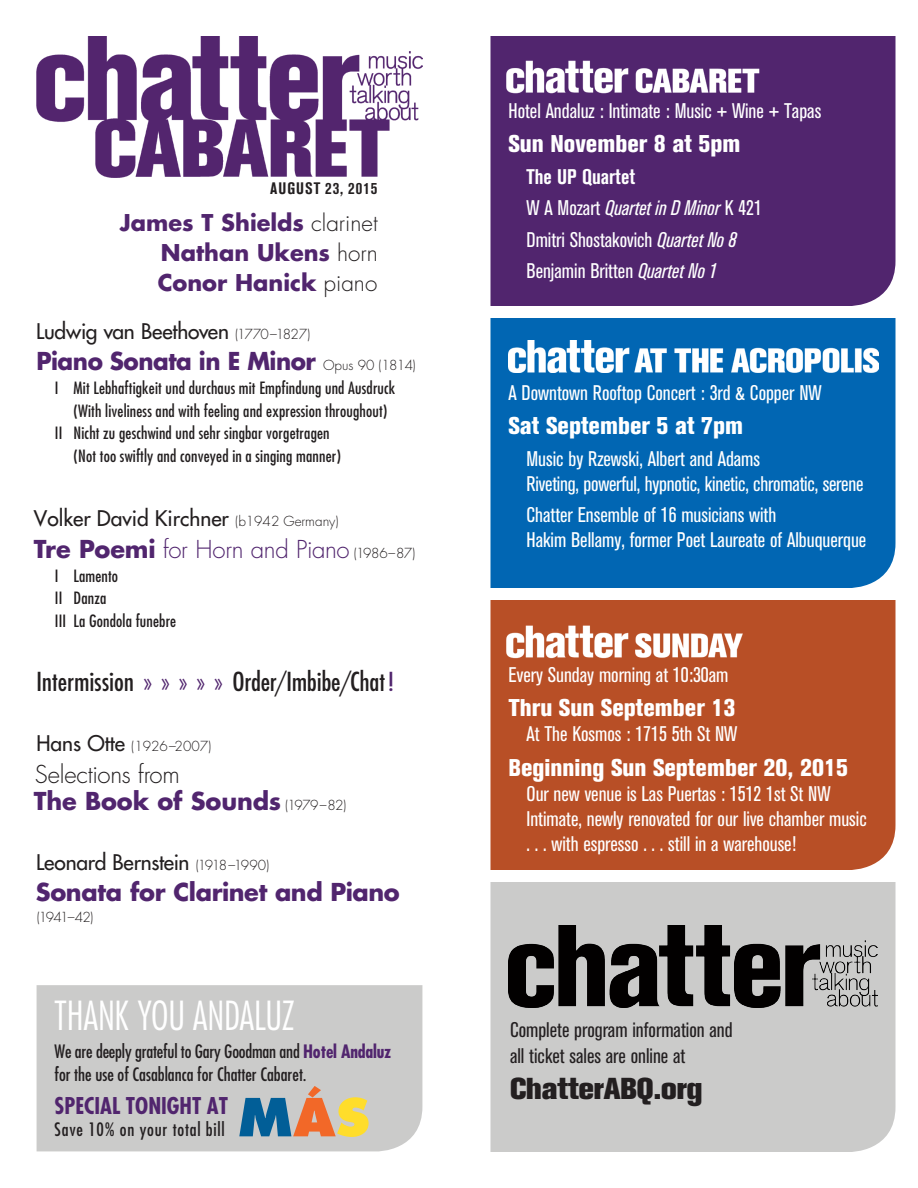
<style>
.page{position:relative;width:918px;height:1188px;background:#fff}
.page>*{position:absolute;margin:0;border:0;box-sizing:border-box;transform-origin:0 0}
.t1{font:800 51px "Futura";color:#015e97}
.t2{font:300 condensed 39px "Futura";letter-spacing:-.005em;color:#fff}
.t3{font:800 30px "Akzidenz Grotesk BE";color:#231f20}
.t4{font:500 condensed 25.5px "Futura";letter-spacing:-.01em;color:#231f20}
.t5{font:800 condensed 24px "Akzidenz Grotesk BE";color:#fff}
.t6{font:700 24px "Futura";letter-spacing:-.015em;color:#51256e}
.t7{font:300 24px "Futura";letter-spacing:-.01em;color:#51256e}
.t8{font:700 24px "Futura";letter-spacing:-.015em;color:#51256e;scale:.96 1}
.t9{font:300 24px "Futura";letter-spacing:-.01em;color:#231f20}
.Players{font:700 22.5px "Futura";color:#51256e}
.t10{font:700 condensed 22.5px "Futura";color:#51256e}
.t11{font:condensed 21px "Akzidenz Grotesk BE";color:#fff}
.Composer{font:21px "Futura";letter-spacing:-.005em;color:#231f20}
.t12{font:condensed 21px "Akzidenz Grotesk BE";color:#231f20}
.t13{font:italic condensed 21px "Akzidenz Grotesk BE";color:#fff}
.t14{font:700 condensed 21px "Akzidenz Grotesk BE";color:#fff}
.t15{font:condensed 18px/22.5px "Futura";color:#231f20}
.t16{font:condensed 18px "Futura";letter-spacing:.045em;color:#231f20}
.Movements{font:condensed 16.5px "Futura";letter-spacing:.01em;color:#231f20}
.Composer-2{font:condensed 16.5px "Futura";letter-spacing:.01em;color:#231f20}
.t17{font:700 condensed 16.5px "Akzidenz Grotesk BE";letter-spacing:.06em;color:#231f20}
.Composer-3{font:300 13.5px "Futura";color:#231f20}
.s1{font-weight:300;color:#231f20}
.s2{font-weight:300;font-size:13.5px}
.s3{font-weight:300;font-size:13.5px;color:#231f20}
.s4{font-weight:700}
.s5{font-size:13.5px;color:#231f20}
.s6{color:#51256e}
.s7{font-weight:300}
.s8{font-weight:400;font-size:21px}
.s9{font-weight:700;color:#51256e}
.s10{color:#f26828}
.s11{color:#ffdd2b}
.s12{font-style:normal}
.s13{font-style:italic}
</style>
<div class="page">
<div style="left:37px;top:985px;width:385px;height:166px;background:#cbcbca"></div>
<img style="left:36px;top:36px;width:387px;height:142px">
<div style="left:490px;top:36px;width:406px;height:270px;background:#51256e"></div>
<img style="left:490px;top:36px;width:389px;height:123px">
<div style="left:490px;top:318px;width:406px;height:270px;background:#0166b3"></div>
<img style="left:508px;top:341px;width:370px;height:32px">
<div style="left:490px;top:600px;width:406px;height:270px;background:#b84f26"></div>
<img style="left:490px;top:600px;width:389px;height:124px">
<div style="left:490px;top:882px;width:406px;height:270px;background:#cbcbca"></div>
<img style="left:508px;top:925px;width:369px;height:83px">
<p class="t17" style="left:270px;top:179px;width:109px">AUGUST 23, 2015</p>
<p class="Players" style="left:120px;top:207px;width:259px">James T Shields <span class="s1">clarinet</span></p>
<p class="Players" style="left:161px;top:237px;width:218px">Nathan Ukens <span class="s1">horn</span></p>
<p class="Players" style="left:158px;top:267px;width:221px">Conor Hanick <span class="s1">piano</span></p>
<p class="Composer" style="left:36px;top:317px;width:276px">Ludwig van Beethoven <span class="s2">(1770–1827)</span></p>
<p class="t8" style="left:36px;top:345px;width:397px">Piano Sonata in E Minor <span class="s3">Opus 90 (1814)</span></p>
<p class="Movements" style="left:55px;top:378px;width:342px">I Mit Lebhaftigkeit und durchaus mit Empfindung und Ausdruck</p>
<p class="Movements" style="left:74px;top:401px;width:315px">(With liveliness and with feeling and expression throughout)</p>
<p class="Movements" style="left:55px;top:423px;width:276px">II Nicht zu geschwind und sehr singbar vorgetragen</p>
<p class="Movements" style="left:74px;top:446px;width:269px">(Not too swiftly and conveyed in a singing manner)</p>
<p class="Composer" style="left:34px;top:505px;width:306px">Volker David Kirchner <span class="s2">(b1942 Germany)</span></p>
<p class="t7" style="left:34px;top:534px;width:383px"><span class="s4">Tre Poemi</span> for Horn and Piano <span class="s5">(1986–87)</span></p>
<p class="Movements" style="left:55px;top:566px;width:65px">I Lamento</p>
<p class="Movements" style="left:55px;top:588px;width:53px">II Danza</p>
<p class="Composer-2" style="left:55px;top:611px;width:123px">III La Gondola funebre</p>
<p class="t4" style="left:37px;top:665px;width:359px">Intermission <span class="s6">» » » » »</span> Order<span class="s7">/</span>Imbibe<span class="s7">/</span>Chat<span class="s6">!</span></p>
<p class="Composer-3" style="left:36px;top:738px;width:176px"><span class="s8">Hans Otte</span> (1926–2007)</p>
<p class="t9" style="left:35px;top:759px;width:146px">Selections from</p>
<p class="t6" style="left:34px;top:785px;width:314px">The Book of Sounds <span class="s3">(1979–82)</span></p>
<p class="Composer" style="left:36px;top:848px;width:235px">Leonard Bernstein <span class="s2">(1918–1990)</span></p>
<p class="t6" style="left:36px;top:876px;width:366px">Sonata for Clarinet and Piano</p>
<p class="Composer-3" style="left:37px;top:909px;width:58px">(1941–42)</p>
<p class="t2" style="left:55px;top:992px;width:242px">THANK YOU ANDALUZ</p>
<p class="t15" style="left:55px;top:1040px;width:338px">We are deeply grateful to Gary Goodman and <span class="s9">Hotel Andaluz </span>for the use of Casablanca for Chatter Cabaret.</p>
<p class="t10" style="left:55px;top:1092px;width:175px">SPECIAL TONIGHT AT</p>
<p class="t1" style="left:238px;top:1086px;width:134px">M<span class="s10">Á</span><span class="s11">S</span></p>
<p class="t16" style="left:55px;top:1119px;width:172px">Save 10% on your total bill</p>
<p class="t11" style="left:508px;top:99px;width:314px">Hotel Andaluz : Intimate : Music + Wine + Tapas</p>
<p class="t5" style="left:508px;top:130px;width:233px">Sun November 8 at 5pm</p>
<p class="t14" style="left:526px;top:164px;width:110px">The UP Quartet</p>
<p class="t13" style="left:526px;top:196px;width:237px"><span class="s12">W A Mozart</span> Quartet in D Minor <span class="s12">K 421</span></p>
<p class="t11" style="left:526px;top:228px;width:211px">Dmitri Shostakovich <span class="s13">Quartet No 8</span></p>
<p class="t11" style="left:526px;top:259px;width:192px">Benjamin Britten <span class="s13">Quartet No 1</span></p>
<p class="t11" style="left:508px;top:381px;width:315px">A Downtown Rooftop Concert : 3rd &amp; Copper NW</p>
<p class="t5" style="left:508px;top:412px;width:236px">Sat September 5 at 7pm</p>
<p class="t11" style="left:526px;top:447px;width:235px">Music by Rzewski, Albert and Adams</p>
<p class="t11" style="left:526px;top:472px;width:339px">Riveting, powerful, hypnotic, kinetic, chromatic, serene</p>
<p class="t11" style="left:526px;top:503px;width:251px">Chatter Ensemble of 16 musicians with</p>
<p class="t11" style="left:526px;top:529px;width:341px">Hakim Bellamy, former Poet Laureate of Albuquerque</p>
<p class="t11" style="left:508px;top:663px;width:222px">Every Sunday morning at 10:30am</p>
<p class="t5" style="left:508px;top:694px;width:228px">Thru Sun September 13</p>
<p class="t11" style="left:526px;top:722px;width:212px">At The Kosmos : 1715 5th St NW</p>
<p class="t5" style="left:508px;top:754px;width:341px">Beginning Sun September 20, 2015</p>
<p class="t11" style="left:526px;top:782px;width:306px">Our new venue is Las Puertas : 1512 1st St NW</p>
<p class="t11" style="left:526px;top:807px;width:342px">Intimate, newly renovated for our live chamber music</p>
<p class="t11" style="left:526px;top:832px;width:271px">. . . with espresso . . . still in a warehouse!</p>
<p class="t12" style="left:510px;top:1018px;width:224px">Complete program information and</p>
<p class="t12" style="left:510px;top:1044px;width:177px">all ticket sales are online at</p>
<p class="t3" style="left:510px;top:1071px;width:194px">ChatterABQ.org</p>
</div>
